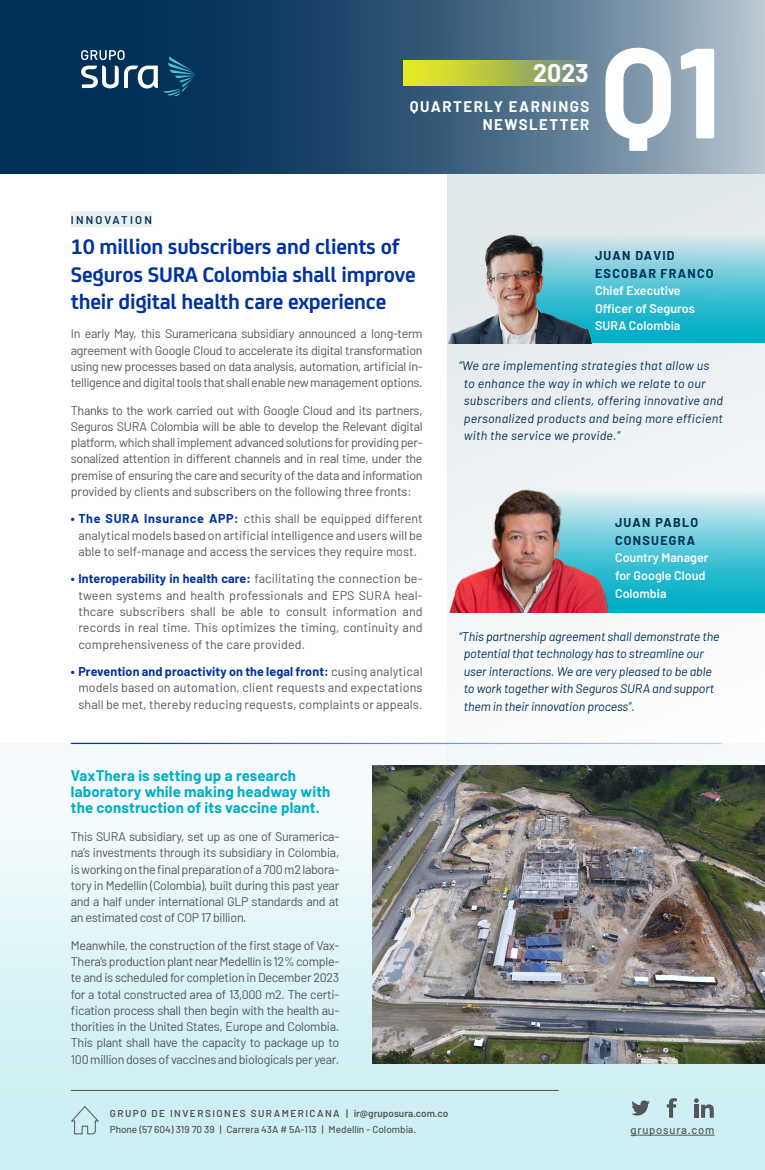
<style>
.page{position:relative;width:765px;height:1170px;background:#fff}
.page>*{position:absolute;margin:0;border:0;box-sizing:border-box;transform-origin:0 0}
.t1{font:700 128px "Barlow";color:#fff}
.t2{font:700 25px "Barlow";color:#fff}
.t3{font:700 22.5px/27.5px "FS Joey";letter-spacing:-.01em;color:#0033a0}
.t4{font:700 15px/16.2px "Barlow";letter-spacing:.01em;color:#00aec7}
.t5{font:700 15px/18.8px "Barlow";letter-spacing:.1em;color:#fff;text-align:right}
.t6{font:12.5px/16.2px "Barlow";letter-spacing:-.005em;color:#53565a;text-align:justify}
.t7{font:italic 12.5px/17.5px "Barlow";letter-spacing:-.01em;color:#003057}
.t8{font:italic 12.5px/17.5px "Barlow";letter-spacing:.02em;color:#003057}
.t9{font:600 12.5px/17.5px "Barlow";color:#fff}
.t10{font:700 12.5px/17.5px "Barlow";letter-spacing:.1em;color:#003057}
.t11{font:500 11.25px "Barlow";letter-spacing:.07em;color:#53565a}
.t12{font:600 11.25px "Barlow";letter-spacing:.2em;color:#003057}
.t13{font:500 10px "Barlow";color:#53565a}
.t14{font:600 10px "Barlow";letter-spacing:.15em;color:#53565a}
.s1{font-weight:700;color:#0033a0}
</style>
<div class="page">
<svg style="left:0;top:0;width:765px;height:174px;background:#3a5e7c"></svg>
<svg style="left:447px;top:174px;width:318px;height:471px;fill:#ebf0f2"></svg>
<div style="left:0;top:743px;width:765px;height:426px;background:linear-gradient(to bottom,#fafdfd,#c6ecf1)"></div>
<hr style="left:71px;top:742px;width:651px;height:2px;background:#0033a0">
<svg style="left:632px;top:490px;width:133px;height:122px;background:#60cad9"></svg>
<svg style="left:613px;top:235px;width:152px;height:108px;background:#59c5d5"></svg>
<img style="left:447px;top:219px;width:166px;height:124px">
<img style="left:447px;top:486px;width:185px;height:126px">
<svg style="left:403px;top:61px;width:187px;height:25px;background:#aebd4e"></svg>
<hr style="left:71px;top:1090px;width:488px;height:1px;background:#53565a">
<svg style="left:70px;top:1105px;width:30px;height:29px"></svg>
<svg style="left:631px;top:1099px;width:19px;height:16px"></svg>
<svg style="left:667px;top:1098px;width:10px;height:19px"></svg>
<svg style="left:694px;top:1098px;width:20px;height:19px"></svg>
<hr style="left:631px;top:1134px;width:84px;height:1px;background:#53565a">
<svg style="left:81px;top:50px;width:115px;height:47px;background:#305a79"></svg>
<div style="left:71px;top:211px;width:81px;height:16px;background:#e9eef1"></div>
<img style="left:372px;top:765px;width:393px;height:298px">
<p class="t12" style="left:71px;top:212px;width:83px">INNOVATION</p>
<h2 class="t2" style="left:533px;top:54px;width:57px">2023</h2>
<p class="t5" style="left:410px;top:96px;width:181px">QUARTERLY EARNINGS<br>NEWSLETTER</p>
<h1 class="t1" style="left:600px;top:-3px;width:123px">Q1</h1>
<h3 class="t3" style="left:71px;top:232px;width:346px">10 million subscribers and clients of<br>Seguros SURA Colombia shall improve their digital health care experience</h3>
<p class="t6" style="left:71px;top:325px;width:353px">In early May, this Suramericana subsidiary announced a long-term agreement with Google Cloud to accelerate its digital transformation using new processes based on data analysis, automation, artificial in&shy;telligence and digital tools that shall enable new management options.</p>
<p class="t6" style="left:71px;top:401px;width:353px">Thanks to the work carried out with Google Cloud and its partners, Seguros SURA Colombia will be able to develop the Relevant digital platform, which shall implement advanced solutions for providing per&shy;sonalized attention in different channels and in real time, under the premise of ensuring the care and security of the data and information provided by clients and subscribers on the following three fronts:</p>
<p class="t6" style="left:71px;top:510px;width:353px;text-align:center"><span class="s1">• The SURA Insurance APP:</span> cthis shall be equipped different analytical models based on artificial intelligence and users will be able to self-manage and access the services they require most.</p>
<p class="t6" style="left:78px;top:570px;width:346px;text-indent:-8px"><span class="s1">• Interoperability in health care:</span> facilitating the connection be&shy;tween systems and health professionals and EPS SURA heal&shy;thcare subscribers shall be able to consult information and records in real time. This optimizes the timing, continuity and comprehensiveness of the care provided.</p>
<p class="t6" style="left:78px;top:662px;width:346px;text-indent:-8px"><span class="s1">• Prevention and proactivity on the legal front:</span> cusing analytical models based on automation, client requests and expectations shall be met, thereby reducing requests, complaints or appeals.</p>
<p class="t4" style="left:71px;top:766px;width:261px">VaxThera is setting up a research laboratory while making headway with the construction of its vaccine plant.</p>
<p class="t6" style="left:71px;top:827px;width:270px">This SURA subsidiary, set up as one of Suramerica&shy;na’s investments through its subsidiary in Colombia, is working on the final preparation of a 700 m2 labora&shy;tory in Medellín (Colombia), built during this past year and a half under international GLP standards and at an estimated cost of COP 17 billion.</p>
<p class="t6" style="left:71px;top:936px;width:270px">Meanwhile, the construction of the first stage of Vax-Thera’s production plant near Medellín is 12% comple&shy;te and is scheduled for completion in December 2023 for a total constructed area of 13,000 m2. The certi&shy;fication process shall then begin with the health au&shy;thorities in the United States, Europe and Colombia.<br>This plant shall have the capacity to package up to 100 million doses of vaccines and biologicals per year.</p>
<p class="t10" style="left:595px;top:246px;width:120px">JUAN DAVID<br>ESCOBAR FRANCO</p>
<p class="t9" style="left:595px;top:281px;width:101px">Chief Executive<br>Officer of Seguros<br>SURA Colombia</p>
<p class="t8" style="left:464px;top:356px;width:261px;text-indent:-5px">“We are implementing strategies that allow us to enhance the way in which we relate to our subscribers and clients, offering innovative and personalized products and being more efficient with the service we provide.”</p>
<p class="t10" style="left:615px;top:513px;width:85px">JUAN PABLO<br>CONSUEGRA</p>
<p class="t9" style="left:615px;top:548px;width:95px">Country Manager for Google Cloud<br>Colombia</p>
<p class="t7" style="left:464px;top:626px;width:257px;text-indent:-5px">“This partnership agreement shall demonstrate the potential that technology has to streamline our user interactions. We are very pleased to be able to work together with Seguros SURA and support them in their innovation process”.</p>
<p class="t14" style="left:110px;top:1105px;width:340px">GRUPO DE INVERSIONES SURAMERICANA | ir@gruposura.com.co</p>
<p class="t13" style="left:110px;top:1122px;width:308px">Phone (57 604) 319 70 39 | Carrera 43A # 5A-113 | Medellín - Colombia.</p>
<p class="t11" style="left:631px;top:1121px;width:86px">gruposura.com</p>
</div>
